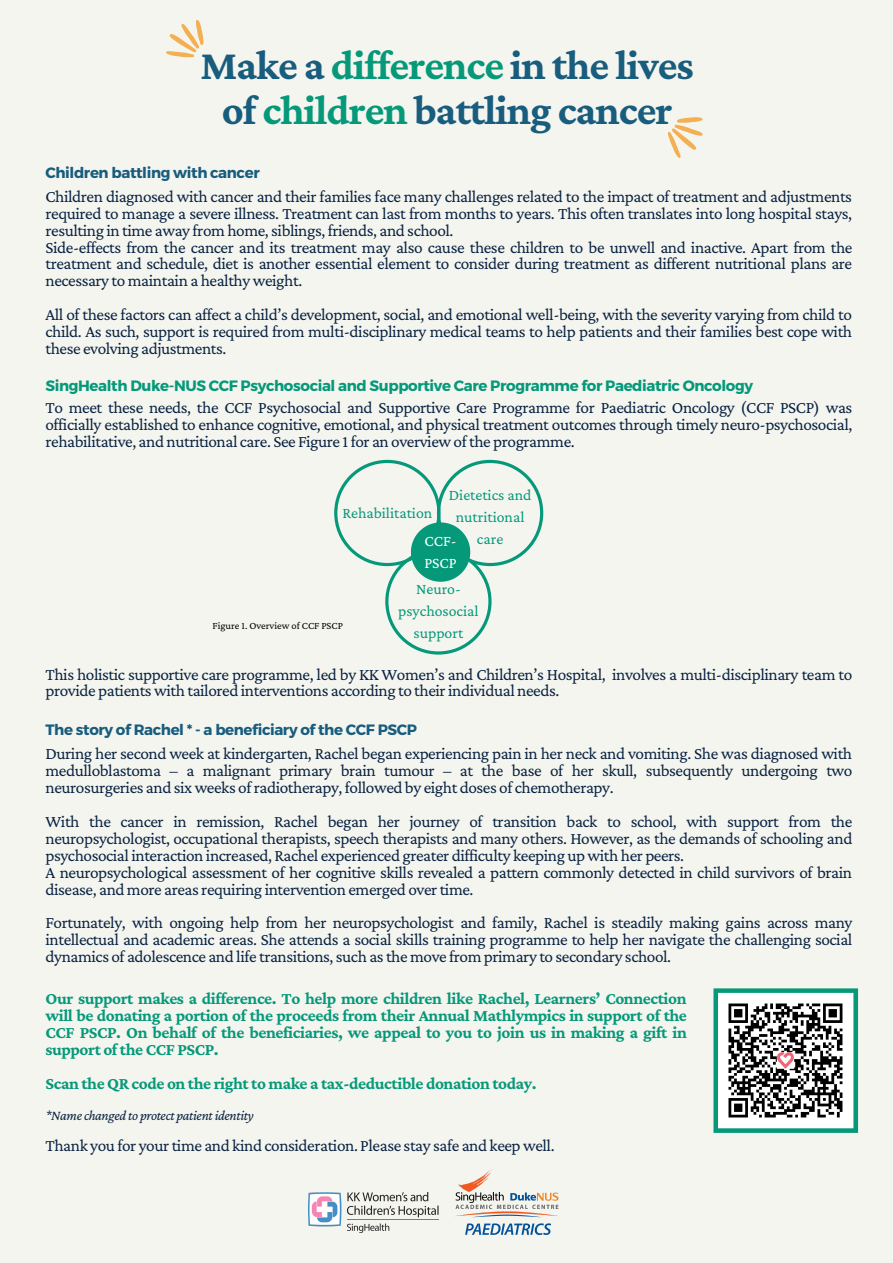
<style>
.page{position:relative;width:893px;height:1263px;background:#f5f5ef}
.page>*{position:absolute;margin:0;border:0;box-sizing:border-box;transform-origin:0 0}
.t1{font:700 42.45px/44.5px "Crimson Pro";letter-spacing:-.025em;color:#195d7e;text-align:center}
.t2{font:17.25px/16.9px "Crimson Pro";letter-spacing:-.025em;color:#092342;text-align:justify}
.t3{font:700 17.25px/16.9px "Crimson Pro";letter-spacing:-.025em;color:#05997a;text-align:justify}
.t4{font:15.75px/22px "Crimson Pro";color:#05997a;text-align:center}
.t5{font:15.75px "Crimson Pro";color:#fff}
.t6{font:700 15px "Montserrat";letter-spacing:-.025em;color:#05997a}
.t7{font:700 15px "Montserrat";letter-spacing:-.025em;color:#195d7e}
.t8{font:italic 14.25px "Crimson Pro";letter-spacing:-.025em;color:#092342}
.t9{font:10.5px "Crimson Pro";color:#000}
.s1{color:#05997a}
</style>
<div class="page">
<svg style="left:166px;top:20px;width:38px;height:38px"></svg>
<svg style="left:334px;top:460px;width:209px;height:194px"></svg>
<svg style="left:713px;top:988px;width:145px;height:145px"></svg>
<img style="left:309px;top:1192px;width:130px;height:40px">
<svg style="left:667px;top:117px;width:36px;height:41px"></svg>
<img style="left:455px;top:1169px;width:103px;height:65px">
<p class="t1" style="left:201px;top:43px;width:494px">Make a <span class="s1">difference</span> in the lives of <span class="s1">children</span> battling cancer</p>
<p class="t7" style="left:45px;top:163px;width:216px">Children battling with cancer</p>
<p class="t2" style="left:45px;top:188px;width:808px">Children diagnosed with cancer and their families face many challenges related to the impact of treatment and adjustments required to manage a severe illness. Treatment can last from months to years. This often translates into long hospital stays, resulting in time away from home, siblings, friends, and school.</p>
<p class="t2" style="left:45px;top:238px;width:808px">Side-effects from the cancer and its treatment may also cause these children to be unwell and inactive. Apart from the treatment and schedule, diet is another essential element to consider during treatment as different nutritional plans are necessary to maintain a healthy weight.</p>
<p class="t2" style="left:45px;top:306px;width:808px">All of these factors can affect a child’s development, social, and emotional well-being, with the severity varying from child to child. As such, support is required from multi-disciplinary medical teams to help patients and their families best cope with these evolving adjustments.</p>
<p class="t6" style="left:45px;top:375px;width:709px">SingHealth Duke-NUS CCF Psychosocial and Supportive Care Programme for Paediatric Oncology</p>
<p class="t2" style="left:45px;top:399px;width:808px">To meet these needs, the CCF Psychosocial and Supportive Care Programme for Paediatric Oncology (CCF PSCP) was officially established to enhance cognitive, emotional, and physical treatment outcomes through timely neuro-psychosocial, rehabilitative, and nutritional care. See Figure 1 for an overview of the programme.</p>
<p class="t4" style="left:449px;top:484px;width:84px">Dietetics and nutritional</p>
<p class="t5" style="left:424px;top:532px;width:34px">CCF-</p>
<p class="t4" style="left:477px;top:528px;width:28px">care</p>
<p class="t5" style="left:424px;top:554px;width:34px">PSCP</p>
<p class="t4" style="left:416px;top:578px;width:46px">Neuro-</p>
<p class="t4" style="left:398px;top:600px;width:82px">psychosocial</p>
<p class="t4" style="left:413px;top:622px;width:51px">support</p>
<p class="t4" style="left:342px;top:502px;width:91px">Rehabilitation</p>
<p class="t9" style="left:213px;top:619px;width:132px">Figure 1. Overview of CCF PSCP</p>
<p class="t2" style="left:45px;top:665px;width:808px">This holistic supportive care programme, led by KK Women’s and Children’s Hospital, involves a multi-disciplinary team to provide patients with tailored interventions according to their individual needs.</p>
<p class="t7" style="left:45px;top:719px;width:373px">The story of Rachel * - a beneficiary of the CCF PSCP</p>
<p class="t2" style="left:45px;top:745px;width:808px">During her second week at kindergarten, Rachel began experiencing pain in her neck and vomiting. She was diagnosed with medulloblastoma – a malignant primary brain tumour – at the base of her skull, subsequently undergoing two neurosurgeries and six weeks of radiotherapy, followed by eight doses of chemotherapy.</p>
<p class="t2" style="left:45px;top:813px;width:808px">With the cancer in remission, Rachel began her journey of transition back to school, with support from the neuropsychologist, occupational therapists, speech therapists and many others. However, as the demands of schooling and psychosocial interaction increased, Rachel experienced greater difficulty keeping up with her peers.</p>
<p class="t2" style="left:45px;top:863px;width:808px">A neuropsychological assessment of her cognitive skills revealed a pattern commonly detected in child survivors of brain disease, and more areas requiring intervention emerged over time.</p>
<p class="t2" style="left:45px;top:914px;width:808px">Fortunately, with ongoing help from her neuropsychologist and family, Rachel is steadily making gains across many intellectual and academic areas. She attends a social skills training programme to help her navigate the challenging social dynamics of adolescence and life transitions, such as the move from primary to secondary school.</p>
<p class="t3" style="left:45px;top:990px;width:643px">Our support makes a difference. To help more children like Rachel, Learners’ Connection will be donating a portion of the proceeds from their Annual Mathlympics in support of the CCF PSCP. On behalf of the beneficiaries, we appeal to you to join us in making a gift in support of the CCF PSCP.</p>
<p class="t3" style="left:45px;top:1074px;width:492px">Scan the QR code on the right to make a tax-deductible donation today.</p>
<p class="t8" style="left:45px;top:1107px;width:210px">*Name changed to protect patient identity</p>
<p class="t2" style="left:45px;top:1136px;width:510px">Thank you for your time and kind consideration. Please stay safe and keep well.</p>
</div>
